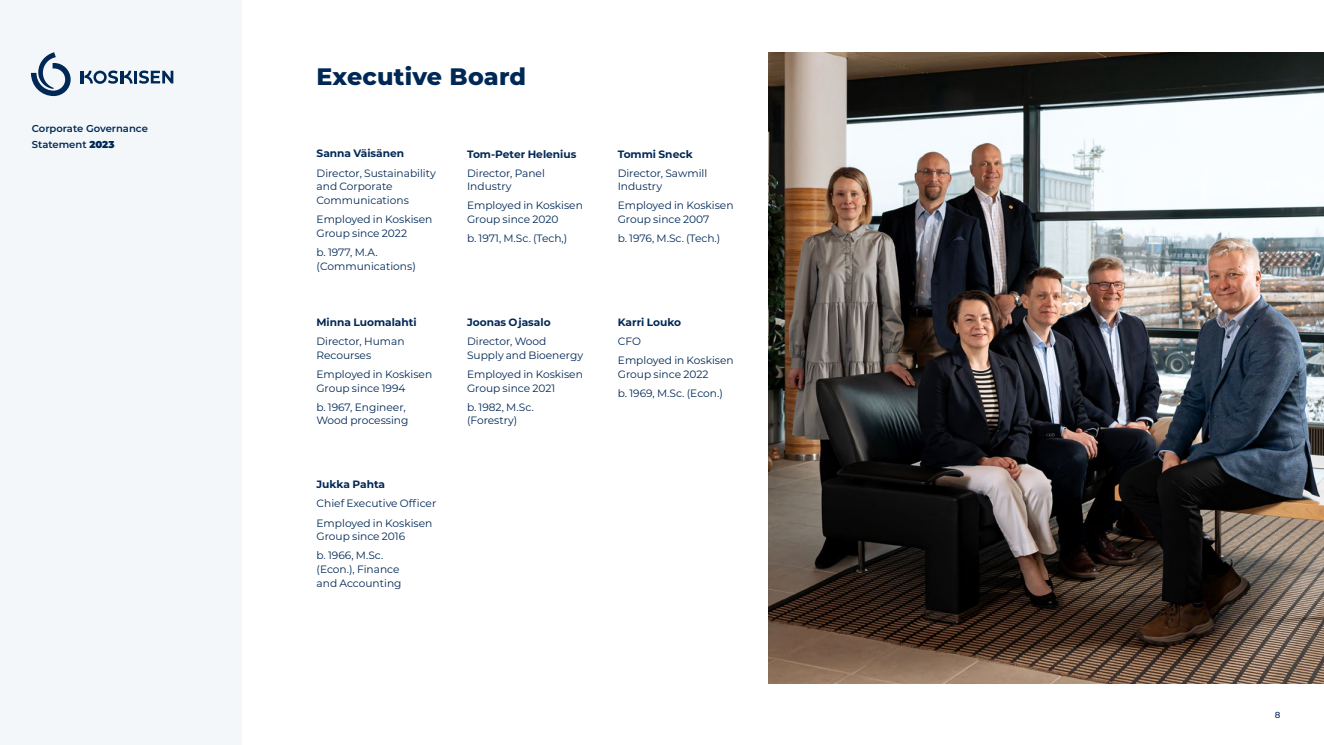
<style>
.page{position:relative;width:1324px;height:745px;background:#fff}
.page>*{position:absolute;margin:0;border:0;box-sizing:border-box;transform-origin:0 0}
.t1{font:800 23.75px "Montserrat";letter-spacing:.01em;color:#002856}
.t2{font:10.62px/13.8px "Montserrat";color:#002856}
.t3{font:700 10.62px "Montserrat";color:#002856}
.t4{font:600 10px/16.2px "Montserrat";color:#002856}
.t5{font:500 8.75px "Montserrat";color:#002856}
.s1{font-weight:900}
</style>
<div class="page">
<img style="left:768px;top:53px;width:555px;height:629px">
<div style="left:0;top:0;width:241px;height:744px;background:#f4f7f9"></div>
<svg style="left:80px;top:70px;width:93px;height:14px"></svg>
<svg style="left:31px;top:52px;width:40px;height:44px"></svg>
<p class="t4" style="left:32px;top:120px;width:117px">Corporate Governance<br>Statement <span class="s1">2023</span></p>
<h1 class="t1" style="left:316px;top:59px;width:211px">Executive Board</h1>
<p class="t3" style="left:316px;top:146px;width:89px">Sanna Väisänen</p>
<p class="t2" style="left:316px;top:165px;width:121px">Director, Sustainability and Corporate<br>Communications</p>
<p class="t2" style="left:316px;top:212px;width:117px">Employed in Koskisen<br>Group since 2022</p>
<p class="t2" style="left:316px;top:245px;width:101px">b. 1977, M.A. (Communications)</p>
<p class="t3" style="left:316px;top:314px;width:102px">Minna Luomalahti</p>
<p class="t2" style="left:316px;top:333px;width:90px">Director, Human<br>Recourses</p>
<p class="t2" style="left:316px;top:366px;width:117px">Employed in Koskisen<br>Group since 1994</p>
<p class="t2" style="left:316px;top:399px;width:94px">b. 1967, Engineer,<br>Wood processing</p>
<p class="t3" style="left:316px;top:476px;width:70px">Jukka Pahta</p>
<p class="t2" style="left:316px;top:493px;width:121px;line-height:19px">Chief Executive Officer<br>Employed in Koskisen</p>
<p class="t2" style="left:316px;top:526px;width:90px;line-height:19px">Group since 2016 b. 1966, M.Sc.</p>
<p class="t2" style="left:316px;top:561px;width:86px">(Econ.), Finance and Accounting</p>
<p class="t3" style="left:467px;top:146px;width:111px">Tom-Peter Helenius</p>
<p class="t2" style="left:467px;top:165px;width:79px">Director, Panel<br>Industry</p>
<p class="t2" style="left:467px;top:198px;width:117px">Employed in Koskisen<br>Group since 2020</p>
<p class="t2" style="left:467px;top:231px;width:102px">b. 1971, M.Sc. (Tech,)</p>
<p class="t3" style="left:467px;top:314px;width:85px">Joonas Ojasalo</p>
<p class="t2" style="left:467px;top:333px;width:118px">Director, Wood<br>Supply and Bioenergy</p>
<p class="t2" style="left:467px;top:366px;width:117px">Employed in Koskisen<br>Group since 2021</p>
<p class="t2" style="left:467px;top:399px;width:68px">b. 1982, M.Sc. (Forestry)</p>
<p class="t3" style="left:617px;top:146px;width:76px">Tommi Sneck</p>
<p class="t2" style="left:617px;top:165px;width:91px">Director, Sawmill<br>Industry</p>
<p class="t2" style="left:617px;top:198px;width:117px">Employed in Koskisen<br>Group since 2007</p>
<p class="t2" style="left:617px;top:231px;width:104px">b. 1976, M.Sc. (Tech.)</p>
<p class="t3" style="left:618px;top:314px;width:65px">Karri Louko</p>
<p class="t2" style="left:618px;top:331px;width:117px;line-height:19px">CFO<br>Employed in Koskisen</p>
<p class="t2" style="left:618px;top:364px;width:106px;line-height:19px">Group since 2022<br>b. 1969, M.Sc. (Econ.)</p>
<p class="t5" style="left:1274px;top:708px;width:7px">8</p>
</div>
